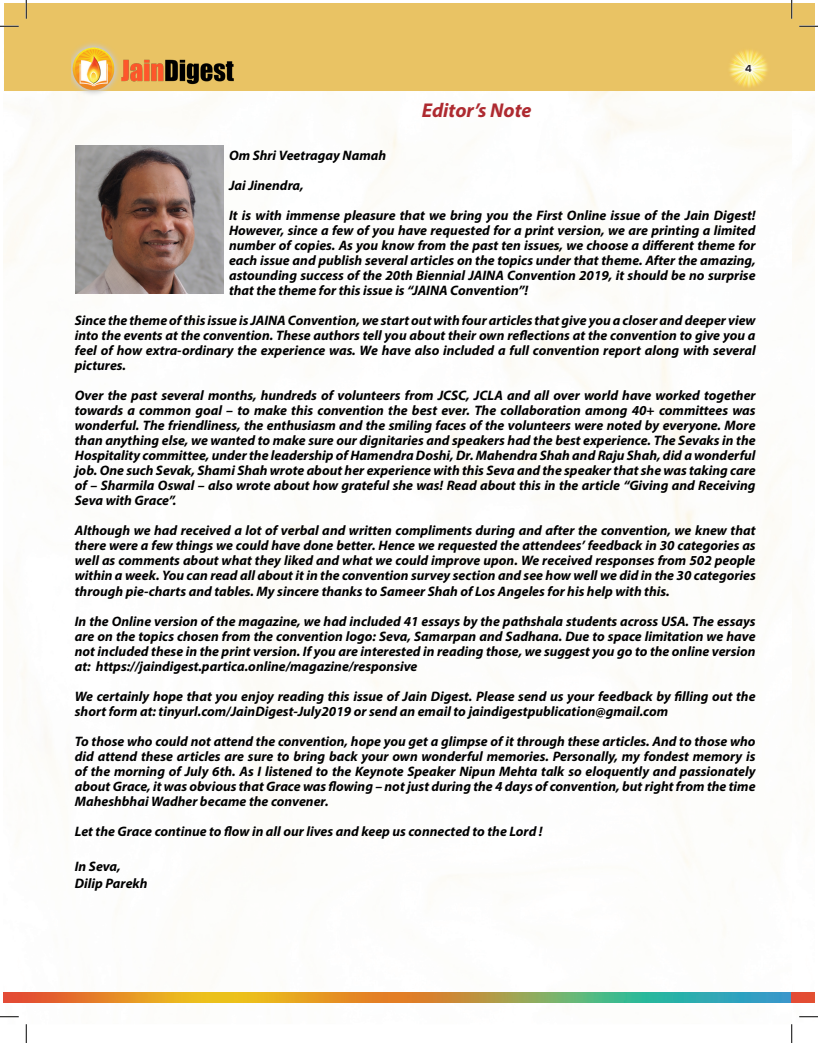
<style>
.page{position:relative;width:818px;height:1043px;background:#fff}
.page>*{position:absolute;margin:0;border:0;box-sizing:border-box;transform-origin:0 0}
.t1{font:italic 700 20px "Myriad Pro";color:#ae2a30}
.t2{font:italic 700 13.75px/15px "Myriad Pro";color:#000;text-align:justify}
.t3{font:700 10px "Nexa";color:#231f20}
</style>
<div class="page">
<img style="left:791px;top:146px;width:23px;height:891px">
<img style="left:4px;top:91px;width:787px;height:927px">
<div style="left:4px;top:4px;width:787px;height:87px;background:#e9c364"></div>
<div style="left:791px;top:4px;width:23px;height:87px;background:#e9c364"></div>
<img style="left:729px;top:50px;width:39px;height:37px">
<img style="left:4px;top:992px;width:810px;height:10px">
<img style="left:71px;top:43px;width:173px;height:54px">
<img style="left:76px;top:146px;width:147px;height:147px">
<svg style="left:0;top:25px;width:19px;height:2px"></svg>
<svg style="left:799px;top:25px;width:19px;height:2px"></svg>
<svg style="left:0;top:1015px;width:19px;height:2px"></svg>
<svg style="left:799px;top:1015px;width:19px;height:2px"></svg>
<svg style="left:25px;top:0;width:2px;height:19px"></svg>
<svg style="left:25px;top:1024px;width:2px;height:18px"></svg>
<svg style="left:790px;top:0;width:2px;height:19px"></svg>
<svg style="left:791px;top:1024px;width:1px;height:18px"></svg>
<p class="t1" style="left:422px;top:97px;width:111px">Editor’s Note</p>
<p class="t3" style="left:745px;top:63px;width:8px">4</p>
<p class="t2" style="left:229px;top:148px;width:158px">Om Shri Veetragay Namah</p>
<p class="t2" style="left:229px;top:178px;width:76px">Jai Jinendra,</p>
<p class="t2" style="left:229px;top:208px;width:528px">It is with immense pleasure that we bring you the First Online issue of the Jain Digest!<br>However, since a few of you have requested for a print version, we are printing a limited number of copies. As you know from the past ten issues, we choose a different theme for each issue and publish several articles on the topics under that theme. After the amazing, astounding success of the 20th Biennial JAINA Convention 2019, it should be no surprise that the theme for this issue is “JAINA Convention”!</p>
<p class="t2" style="left:75px;top:313px;width:682px">Since the theme of this issue is JAINA Convention, we start out with four articles that give you a closer and deeper view into the events at the convention. These authors tell you about their own reflections at the convention to give you a feel of how extra-ordinary the experience was. We have also included a full convention report along with several pictures.</p>
<p class="t2" style="left:75px;top:388px;width:682px">Over the past several months, hundreds of volunteers from JCSC, JCLA and all over world have worked together towards a common goal – to make this convention the best ever. The collaboration among 40+ committees was wonderful. The friendliness, the enthusiasm and the smiling faces of the volunteers were noted by everyone. More than anything else, we wanted to make sure our dignitaries and speakers had the best experience. The Sevaks in the Hospitality committee, under the leadership of Hamendra Doshi, Dr. Mahendra Shah and Raju Shah, did a wonderful job. One such Sevak, Shami Shah wrote about her experience with this Seva and the speaker that she was taking care of – Sharmila Oswal – also wrote about how grateful she was! Read about this in the article “Giving and Receiving Seva with Grace”.</p>
<p class="t2" style="left:75px;top:523px;width:682px">Although we had received a lot of verbal and written compliments during and after the convention, we knew that there were a few things we could have done better. Hence we requested the attendees’ feedback in 30 categories as well as comments about what they liked and what we could improve upon. We received responses from 502 people within a week. You can read all about it in the convention survey section and see how well we did in the 30 categories through pie-charts and tables. My sincere thanks to Sameer Shah of Los Angeles for his help with this.</p>
<p class="t2" style="left:75px;top:613px;width:682px">In the Online version of the magazine, we had included 41 essays by the pathshala students across USA. The essays are on the topics chosen from the convention logo: Seva, Samarpan and Sadhana. Due to space limitation we have not included these in the print version. If you are interested in reading those, we suggest you go to the online version at: https://jaindigest.partica.online/magazine/responsive</p>
<p class="t2" style="left:75px;top:688px;width:682px">We certainly hope that you enjoy reading this issue of Jain Digest. Please send us your feedback by filling out the short form at: tinyurl.com/JainDigest-July2019 or send an email to jaindigestpublication@gmail.com</p>
<p class="t2" style="left:75px;top:733px;width:682px">To those who could not attend the convention, hope you get a glimpse of it through these articles. And to those who did attend these articles are sure to bring back your own wonderful memories. Personally, my fondest memory is of the morning of July 6th. As I listened to the Keynote Speaker Nipun Mehta talk so eloquently and passionately about Grace, it was obvious that Grace was flowing – not just during the 4 days of convention, but right from the time Maheshbhai Wadher became the convener.</p>
<p class="t2" style="left:75px;top:823px;width:469px">Let the Grace continue to flow in all our lives and keep us connected to the Lord !</p>
<p class="t2" style="left:75px;top:858px;width:47px">In Seva,</p>
<p class="t2" style="left:75px;top:875px;width:74px">Dilip Parekh</p>
</div>
